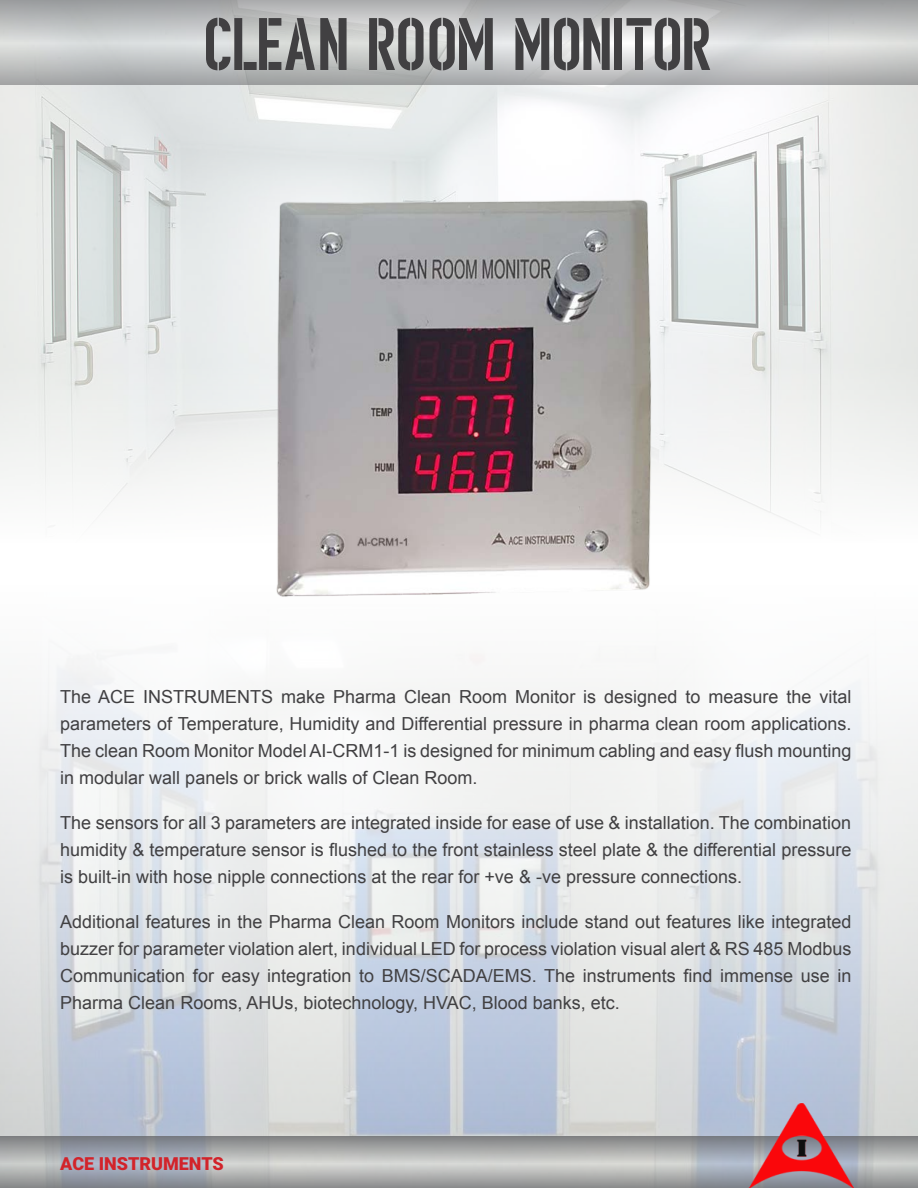
<style>
.page{position:relative;width:918px;height:1188px;background:#fff}
.page>*{position:absolute;margin:0;border:0;box-sizing:border-box;transform-origin:0 0}
.t1{font:72px "Ombudsman Stencil";color:#414042}
.t2{font:18px/27px "Arial";color:#414042;text-align:justify}
.t3{font:900 18px "Roboto";color:#d2232a}
</style>
<div class="page">
<img style="left:0;top:85px;width:918px;height:441px">
<img style="left:0;top:654px;width:918px;height:482px">
<img style="left:261px;top:189px;width:401px;height:408px">
<svg style="left:0;top:1136px;width:918px;height:52px;background:#a6a9ab"></svg>
<img style="left:742px;top:1092px;width:125px;height:96px">
<svg style="left:0;top:0;width:918px;height:85px;background:#c3c4c5"></svg>
<h1 class="t1" style="left:206px;top:7px;width:509px">CLEAN ROOM MONITOR</h1>
<p class="t2" style="left:60px;top:683px;width:793px">The ACE INSTRUMENTS make Pharma Clean Room Monitor is designed to measure the vital parameters of Temperature, Humidity and Differential pressure in pharma clean room applications.<br>The clean Room Monitor Model AI-CRM1-1 is designed for minimum cabling and easy flush mounting in modular wall panels or brick walls of Clean Room.</p>
<p class="t2" style="left:60px;top:809px;width:793px">The sensors for all 3 parameters are integrated inside for ease of use &amp; installation. The combination humidity &amp; temperature sensor is flushed to the front stainless steel plate &amp; the differential pressure is built-in with hose nipple connections at the rear for +ve &amp; -ve pressure connections.</p>
<p class="t2" style="left:60px;top:908px;width:793px">Additional features in the Pharma Clean Room Monitors include stand out features like integrated buzzer for parameter violation alert, individual LED for process violation visual alert &amp; RS 485 Modbus Communication for easy integration to BMS/SCADA/EMS. The instruments find immense use in Pharma Clean Rooms, AHUs, biotechnology, HVAC, Blood banks, etc.</p>
<p class="t3" style="left:60px;top:1151px;width:165px">ACE INSTRUMENTS</p>
</div>
